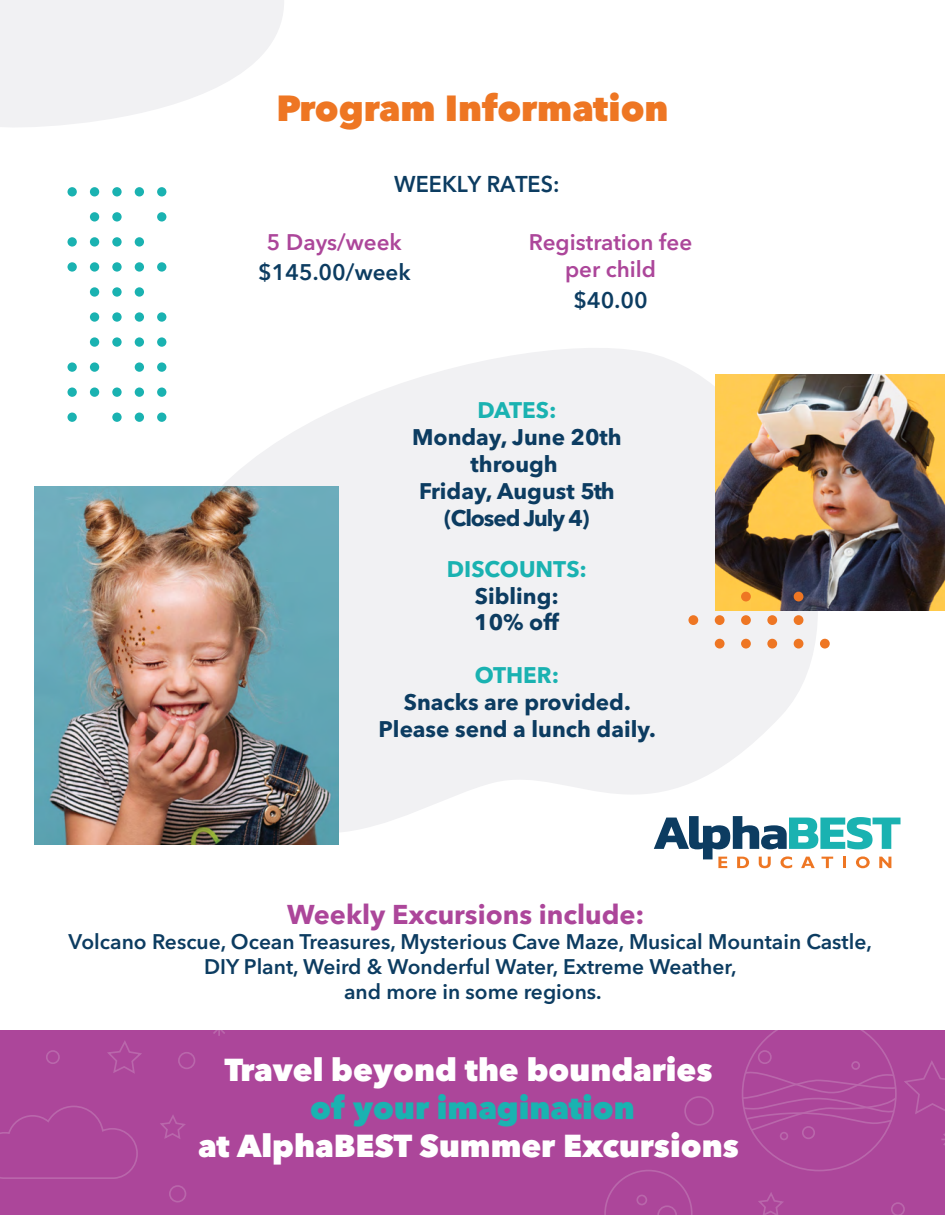
<style>
.page{position:relative;width:945px;height:1215px;background:#fff}
.page>*{position:absolute;margin:0;border:0;box-sizing:border-box;transform-origin:0 0}
.t1{font:800 36px "Avenir Next LT Pro";color:#ee7623}
.t2{font:800 31.5px "Avenir Next LT Pro";color:#fff}
.t3{font:800 31.5px "Avenir Next LT Pro";color:#1ab2b1}
.t4{font:700 27px "Avenir Next LT Pro";color:#ac469a}
.t5{font:600 22.65px "Avenir Next LT Pro";color:#0c3c61;scale:.95 1}
.t6{font:700 22.5px/26.8px "Avenir Next LT Pro";color:#0c3c61;text-align:center}
.t7{font:600 22.5px/26.8px "Avenir Next LT Pro";color:#ac469a;text-align:center}
.t8{font:700 22.5px "Avenir Next LT Pro";color:#1ab2b1}
.t9{font:600 22.5px "Avenir Next LT Pro";color:#0c3c61}
.t10{font:600 21px/25.2px "Avenir Next LT Pro";color:#0c3c61;text-align:center}
</style>
<div class="page">
<div style="left:0;top:1031px;width:945px;height:184px;background:#ac469a"></div>
<svg style="left:107px;top:1041px;width:35px;height:33px"></svg>
<svg style="left:160px;top:1115px;width:26px;height:24px"></svg>
<svg style="left:758px;top:1192px;width:26px;height:23px"></svg>
<svg style="left:891px;top:1202px;width:14px;height:13px"></svg>
<div style="left:46px;top:1050px;width:14px;height:14px;border:2px solid #f1f1f3;border-radius:50%"></div>
<div style="left:169px;top:1185px;width:17px;height:18px;border:2px solid #f1f1f3;border-radius:50%"></div>
<div style="left:178px;top:1052px;width:17px;height:17px;border:2px solid #f1f1f3;border-radius:50%"></div>
<svg style="left:213px;top:1031px;width:12px;height:5px"></svg>
<svg style="left:742px;top:1031px;width:203px;height:141px"></svg>
<svg style="left:0;top:1105px;width:138px;height:74px"></svg>
<svg style="left:604px;top:1170px;width:89px;height:45px"></svg>
<div style="left:684px;top:1096px;width:30px;height:30px;border:2px solid #f1f1f3;border-radius:50%"></div>
<svg style="left:166px;top:340px;width:706px;height:529px;fill:#f1f1f3"></svg>
<svg style="left:654px;top:816px;width:247px;height:52px"></svg>
<img style="left:35px;top:486px;width:303px;height:359px">
<img style="left:716px;top:375px;width:229px;height:235px">
<svg style="left:68px;top:187px;width:98px;height:235px"></svg>
<div style="left:688px;top:615px;width:10px;height:10px;background:#ee7623;border-radius:50%"></div>
<div style="left:715px;top:639px;width:10px;height:10px;background:#ee7623;border-radius:50%"></div>
<div style="left:715px;top:615px;width:10px;height:10px;background:#ee7623;border-radius:50%"></div>
<div style="left:741px;top:639px;width:10px;height:10px;background:#ee7623;border-radius:50%"></div>
<div style="left:741px;top:615px;width:10px;height:10px;background:#ee7623;border-radius:50%"></div>
<div style="left:741px;top:592px;width:10px;height:9px;background:#ee7623;border-radius:50%"></div>
<div style="left:767px;top:639px;width:10px;height:10px;background:#ee7623;border-radius:50%"></div>
<div style="left:767px;top:615px;width:10px;height:10px;background:#ee7623;border-radius:50%"></div>
<div style="left:794px;top:639px;width:9px;height:10px;background:#ee7623;border-radius:50%"></div>
<div style="left:794px;top:615px;width:9px;height:10px;background:#ee7623;border-radius:50%"></div>
<div style="left:794px;top:592px;width:9px;height:9px;background:#ee7623;border-radius:50%"></div>
<div style="left:820px;top:639px;width:10px;height:10px;background:#ee7623;border-radius:50%"></div>
<svg style="left:0;top:0;width:284px;height:127px;fill:#f1f1f3"></svg>
<h1 class="t1" style="left:276px;top:86px;width:394px">Program Information</h1>
<p class="t5" style="left:394px;top:170px;width:176px">WEEKLY RATES:</p>
<p class="t7" style="left:267px;top:229px;width:136px">5 Days/week</p>
<p class="t9" style="left:258px;top:258px;width:154px">$145.00/week</p>
<p class="t7" style="left:529px;top:229px;width:165px">Registration fee per child</p>
<p class="t9" style="left:573px;top:287px;width:76px">$40.00</p>
<p class="t8" style="left:477px;top:397px;width:81px">DATES:</p>
<p class="t6" style="left:412px;top:424px;width:211px">Monday, June 20th through<br>Friday, August 5th (Closed July 4)</p>
<p class="t8" style="left:447px;top:555px;width:142px">DISCOUNTS:</p>
<p class="t6" style="left:474px;top:582px;width:86px;text-align:left">Sibling:<br>10% off</p>
<p class="t8" style="left:475px;top:661px;width:86px">OTHER:</p>
<p class="t6" style="left:379px;top:688px;width:279px">Snacks are provided.<br>Please send a lunch daily.</p>
<p class="t4" style="left:287px;top:898px;width:359px">Weekly Excursions include:</p>
<p class="t10" style="left:69px;top:929px;width:805px">Volcano Rescue, Ocean Treasures, Mysterious Cave Maze, Musical Mountain Castle,<br>DIY Plant, Weird &amp; Wonderful Water, Extreme Weather,<br>and more in some regions.</p>
<h2 class="t2" style="left:225px;top:1050px;width:489px">Travel beyond the boundaries</h2>
<h2 class="t3" style="left:310px;top:1088px;width:326px">of your imagination</h2>
<h2 class="t2" style="left:198px;top:1126px;width:542px">at AlphaBEST Summer Excursions</h2>
</div>
